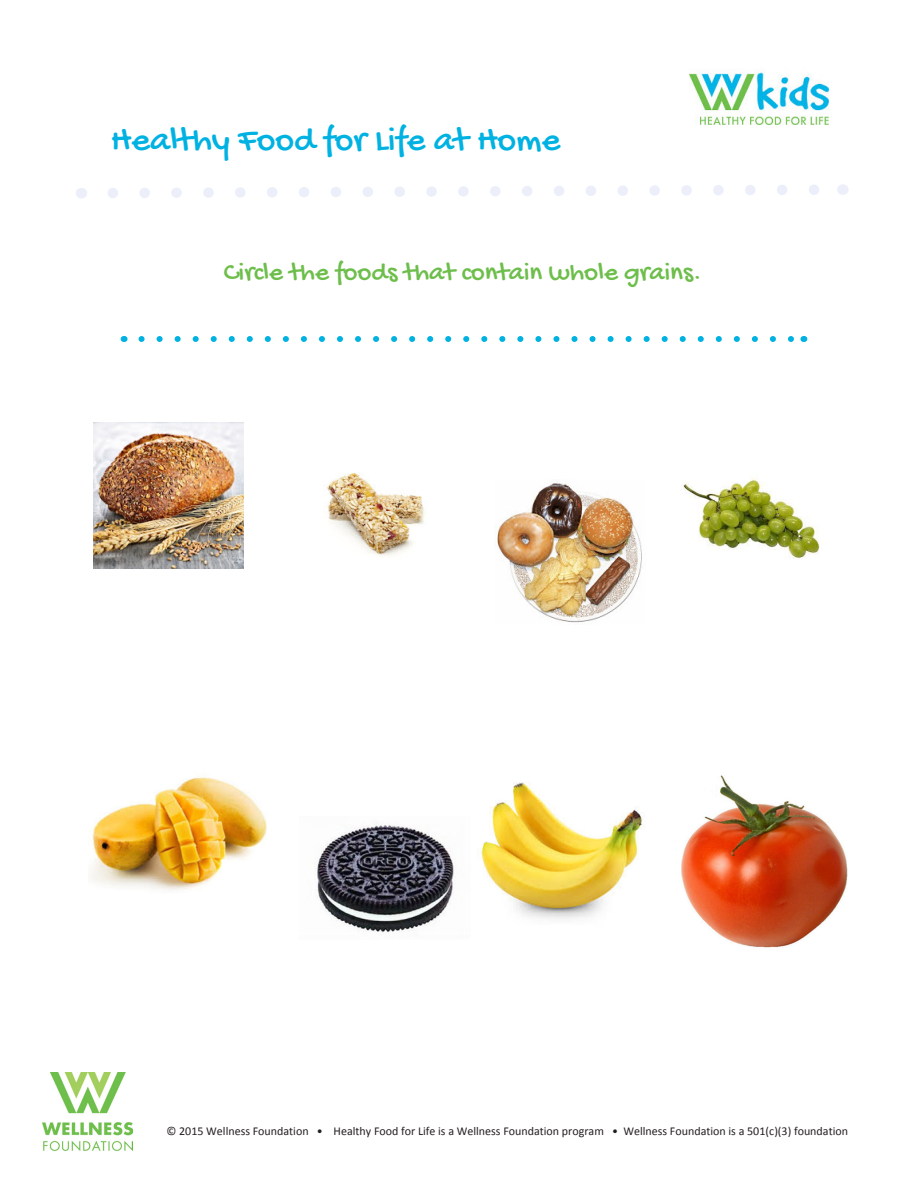
<style>
.page{position:relative;width:918px;height:1188px;background:#fff}
.page>*{position:absolute;margin:0;border:0;box-sizing:border-box;transform-origin:0 0}
.t1{font:36px "Gochi Hand";color:#00b2e2}
.t2{font:27px "Gochi Hand";color:#6dbe4b}
.t3{font:12px "Calibri";color:#231f20}
</style>
<div class="page">
<img style="left:689px;top:72px;width:139px;height:53px">
<svg style="left:141px;top:336px;width:653px;height:6px"></svg>
<svg style="left:108px;top:184px;width:735px;height:14px"></svg>
<img style="left:43px;top:1072px;width:90px;height:79px">
<img style="left:93px;top:423px;width:151px;height:145px">
<img style="left:315px;top:823px;width:139px;height:109px">
<img style="left:497px;top:483px;width:145px;height:140px">
<img style="left:326px;top:473px;width:99px;height:83px">
<img style="left:478px;top:782px;width:165px;height:137px">
<img style="left:90px;top:777px;width:177px;height:113px">
<img style="left:681px;top:475px;width:139px;height:84px">
<img style="left:682px;top:775px;width:165px;height:172px">
<p class="t1" style="left:111px;top:121px;width:451px">Healthy Food for Life at Home</p>
<p class="t2" style="left:224px;top:258px;width:479px">Circle the foods that contain whole grains.</p>
<p class="t3" style="left:166px;top:1123px;width:683px">© 2015 Wellness Foundation • Healthy Food for Life is a Wellness Foundation program • Wellness Foundation is a 501(c)(3) foundation</p>
</div>
